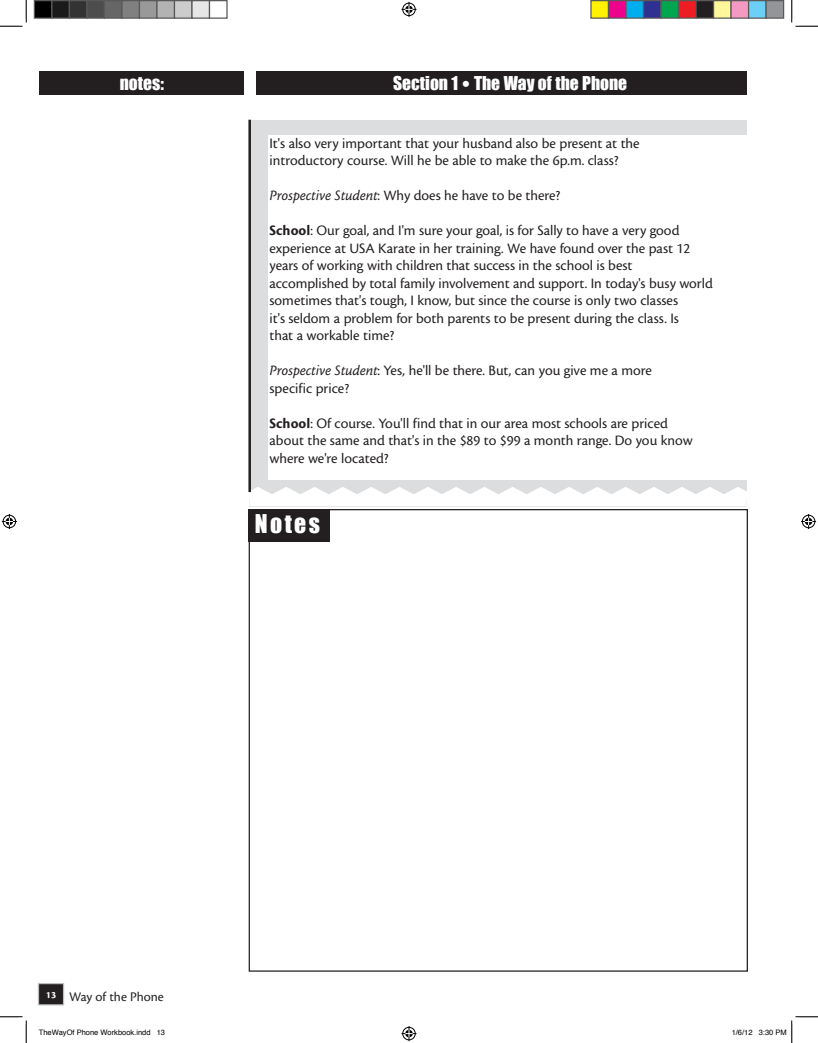
<style>
.page{position:relative;width:818px;height:1043px;background:#fff}
.page>*{position:absolute;margin:0;border:0;box-sizing:border-box;transform-origin:0 0}
.t1{font:23.75px "Impact";letter-spacing:.1em;color:#fff}
.t2{font:17.5px "Impact";color:#fff}
.t3{font:15px/17.5px "Cronos MM 408 12";color:#231f20}
.t4{font:13.75px "Cronos MM 408 11";color:#231f20}
.t5{font:7.5px "Helvetica";color:#000}
.s1{font-family:"Stone Sans";font-weight:700}
.s2{font-family:"Cronos MM It 408 12"}
.s3{font-family:"Cronos MM 700 12"}
</style>
<div class="page">
<div style="left:249px;top:120px;width:497px;height:386px;background:#dcdddf"></div>
<svg style="left:249px;top:487px;width:497px;height:19px"></svg>
<div style="left:268px;top:135px;width:478px;height:345px;background:#fff"></div>
<hr style="left:248px;top:120px;width:3px;height:372px;background:#231f20">
<div style="left:39px;top:71px;width:204px;height:24px;background:#231f20"></div>
<div style="left:256px;top:71px;width:490px;height:24px;background:#231f20"></div>
<div style="left:38px;top:983px;width:26px;height:21px;background:#231f20"></div>
<div style="left:38px;top:982px;width:26px;height:23px;border:1px solid #bcbdc0"></div>
<div style="left:249px;top:509px;width:81px;height:32px;background:#231f20"></div>
<svg style="left:0;top:0;width:27px;height:27px"></svg>
<svg style="left:0;top:1016px;width:27px;height:26px"></svg>
<svg style="left:791px;top:0;width:27px;height:27px"></svg>
<svg style="left:401px;top:2px;width:15px;height:15px"></svg>
<svg style="left:401px;top:1026px;width:15px;height:15px"></svg>
<svg style="left:2px;top:514px;width:15px;height:15px"></svg>
<svg style="left:801px;top:514px;width:15px;height:15px"></svg>
<div style="left:34px;top:1px;width:18px;height:17px;background:#000"></div>
<div style="left:34px;top:0;width:18px;height:19px;border:1px solid #595959"></div>
<div style="left:52px;top:1px;width:17px;height:17px;background:#1a1a1a"></div>
<div style="left:51px;top:0;width:19px;height:19px;border:1px solid #595959"></div>
<div style="left:69px;top:1px;width:18px;height:17px;background:#333"></div>
<div style="left:69px;top:0;width:19px;height:19px;border:1px solid #595959"></div>
<div style="left:87px;top:1px;width:17px;height:17px;background:#4d4d4d"></div>
<div style="left:86px;top:0;width:19px;height:19px;border:1px solid #595959"></div>
<div style="left:104px;top:1px;width:18px;height:17px;background:#666"></div>
<div style="left:104px;top:0;width:18px;height:19px;border:1px solid #595959"></div>
<div style="left:122px;top:1px;width:17px;height:17px;background:#808080"></div>
<div style="left:121px;top:0;width:19px;height:19px;border:1px solid #595959"></div>
<div style="left:139px;top:1px;width:18px;height:17px;background:#999"></div>
<div style="left:139px;top:0;width:19px;height:19px;border:1px solid #595959"></div>
<div style="left:157px;top:1px;width:17px;height:17px;background:#b3b3b3"></div>
<div style="left:156px;top:0;width:19px;height:19px;border:1px solid #595959"></div>
<div style="left:174px;top:1px;width:18px;height:17px;background:#ccc"></div>
<div style="left:174px;top:0;width:18px;height:19px;border:1px solid #595959"></div>
<div style="left:192px;top:1px;width:17px;height:17px;background:#e6e6e6"></div>
<div style="left:191px;top:0;width:19px;height:19px;border:1px solid #595959"></div>
<div style="left:209px;top:0;width:19px;height:19px;border:1px solid #595959"></div>
<div style="left:591px;top:1px;width:17px;height:17px;background:#fff101"></div>
<div style="left:590px;top:0;width:19px;height:19px;border:1px solid #595959"></div>
<div style="left:608px;top:1px;width:18px;height:17px;background:#ed028c"></div>
<div style="left:608px;top:0;width:18px;height:19px;border:1px solid #595959"></div>
<div style="left:626px;top:1px;width:17px;height:17px;background:#00aeef"></div>
<div style="left:625px;top:0;width:19px;height:19px;border:1px solid #595959"></div>
<div style="left:643px;top:1px;width:18px;height:17px;background:#2e3092"></div>
<div style="left:642px;top:0;width:19px;height:19px;border:1px solid #595959"></div>
<div style="left:661px;top:1px;width:17px;height:17px;background:#00a54f"></div>
<div style="left:660px;top:0;width:19px;height:19px;border:1px solid #595959"></div>
<div style="left:678px;top:1px;width:18px;height:17px;background:#ee1d23"></div>
<div style="left:678px;top:0;width:18px;height:19px;border:1px solid #595959"></div>
<div style="left:696px;top:1px;width:17px;height:17px;background:#231f20"></div>
<div style="left:695px;top:0;width:19px;height:19px;border:1px solid #595959"></div>
<div style="left:713px;top:1px;width:18px;height:17px;background:#fff79a"></div>
<div style="left:712px;top:0;width:19px;height:19px;border:1px solid #595959"></div>
<div style="left:731px;top:1px;width:17px;height:17px;background:#f499c2"></div>
<div style="left:730px;top:0;width:19px;height:19px;border:1px solid #595959"></div>
<div style="left:748px;top:1px;width:18px;height:17px;background:#6bcff6"></div>
<div style="left:748px;top:0;width:18px;height:19px;border:1px solid #595959"></div>
<div style="left:766px;top:1px;width:17px;height:17px;background:#939598"></div>
<div style="left:765px;top:0;width:19px;height:19px;border:1px solid #595959"></div>
<svg style="left:791px;top:1016px;width:27px;height:26px"></svg>
<p class="t2" style="left:120px;top:73px;width:46px">notes:</p>
<p class="t2" style="left:393px;top:73px;width:235px">Section 1 <span class="s1">•</span> The Way of the Phone</p>
<p class="t3" style="left:269px;top:134px;width:371px">It's also very important that your husband also be present at the introductory course. Will he be able to make the 6p.m. class?</p>
<p class="t3" style="left:269px;top:187px;width:292px"><span class="s2">Prospective Student</span>: Why does he have to be there?</p>
<p class="t3" style="left:269px;top:222px;width:445px"><span class="s3">School</span>: Our goal, and I'm sure your goal, is for Sally to have a very good experience at USA Karate in her training. We have found over the past 12 years of working with children that success in the school is best accomplished by total family involvement and support. In today's busy world sometimes that's tough, I know, but since the course is only two classes<br>it's seldom a problem for both parents to be present during the class. Is<br>that a workable time?</p>
<p class="t3" style="left:269px;top:362px;width:384px"><span class="s2">Prospective Student</span>: Yes, he'll be there. But, can you give me a more specific price?</p>
<p class="t3" style="left:269px;top:414px;width:424px"><span class="s3">School</span>: Of course. You'll find that in our area most schools are priced about the same and that's in the $89 to $99 a month range. Do you know where we're located?</p>
<h1 class="t1" style="left:255px;top:509px;width:67px">Notes</h1>
<p class="t4" style="left:46px;top:989px;width:119px"><sup>13</sup> Way of the Phone</p>
<p class="t5" style="left:39px;top:1027px;width:128px">TheWayOf Phone Workbook.indd 13</p>
<p class="t5" style="left:731px;top:1027px;width:57px">1/6/12 3:30 PM</p>
</div>
